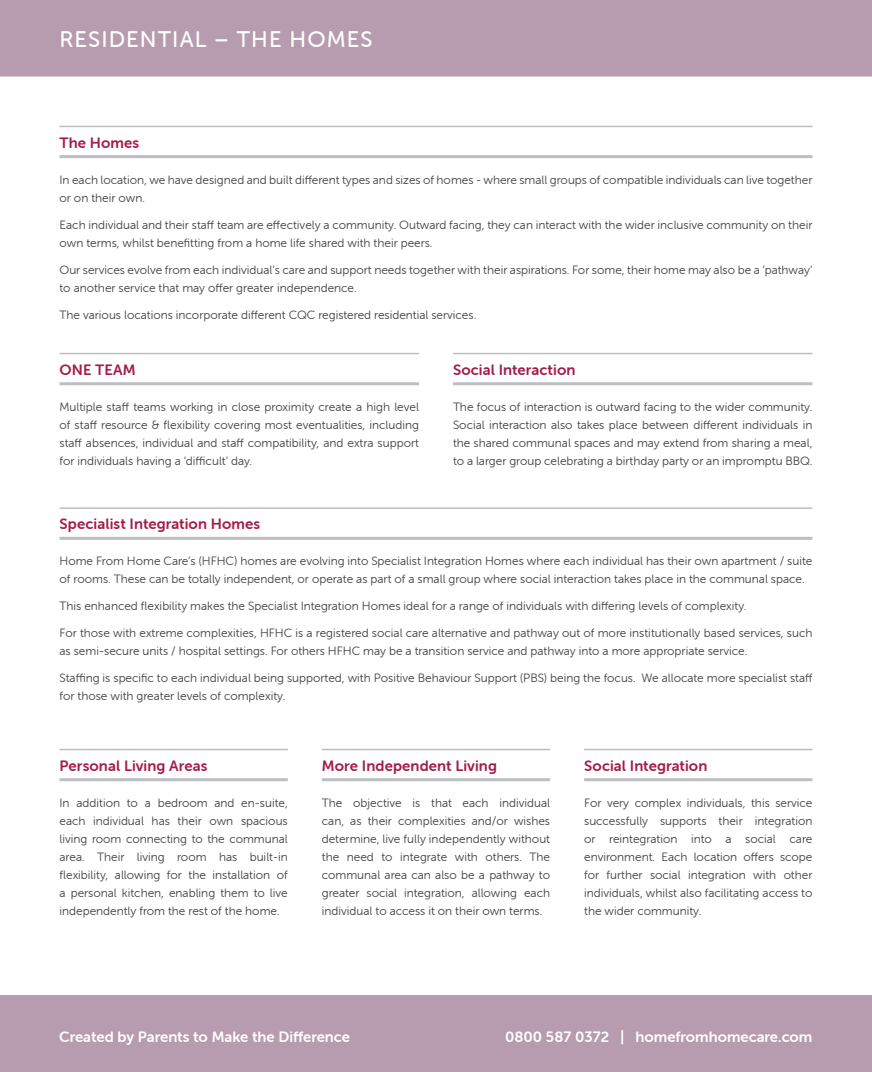
<style>
.page{position:relative;width:872px;height:1072px;background:#fff}
.page>*{position:absolute;margin:0;border:0;box-sizing:border-box;transform-origin:0 0}
.t1{font:22.5px "Museo Sans Rounded 500";letter-spacing:.05em;color:#fff}
.t2{font:15px "Museo Sans Rounded 700";letter-spacing:.01em;color:#a41d46}
.t3{font:15px "Museo Sans Rounded 700";color:#fff}
.t4{font:12px/18px "Museo Sans Rounded 300";color:#414042}
</style>
<div class="page">
<div style="left:0;top:0;width:872px;height:77px;background:#b79bae"></div>
<div style="left:0;top:995px;width:872px;height:76px;background:#b79bae"></div>
<hr style="left:60px;top:126px;width:752px;height:1px;background:#bcbec0">
<hr style="left:60px;top:155px;width:752px;height:3px;background:#bcbec0">
<hr style="left:60px;top:353px;width:359px;height:1px;background:#bcbec0">
<hr style="left:60px;top:382px;width:359px;height:3px;background:#bcbec0">
<hr style="left:453px;top:353px;width:359px;height:1px;background:#bcbec0">
<hr style="left:453px;top:382px;width:359px;height:3px;background:#bcbec0">
<hr style="left:60px;top:507px;width:752px;height:2px;background:#bcbec0">
<hr style="left:60px;top:537px;width:752px;height:3px;background:#bcbec0">
<hr style="left:60px;top:748px;width:228px;height:2px;background:#bcbec0">
<hr style="left:60px;top:778px;width:228px;height:3px;background:#bcbec0">
<hr style="left:322px;top:748px;width:228px;height:2px;background:#bcbec0">
<hr style="left:322px;top:778px;width:228px;height:3px;background:#bcbec0">
<hr style="left:584px;top:748px;width:228px;height:2px;background:#bcbec0">
<hr style="left:584px;top:778px;width:228px;height:3px;background:#bcbec0">
<h1 class="t1" style="left:60px;top:27px;width:315px">RESIDENTIAL – THE HOMES</h1>
<p class="t2" style="left:60px;top:134px;width:81px">The Homes</p>
<p class="t4" style="left:60px;top:171px;width:754px">In each location, we have designed and built different types and sizes of homes - where small groups of compatible individuals can live together or on their own.</p>
<p class="t4" style="left:60px;top:216px;width:754px">Each individual and their staff team are effectively a community. Outward facing, they can interact with the wider inclusive community on their own terms, whilst benefitting from a home life shared with their peers.</p>
<p class="t4" style="left:60px;top:261px;width:754px">Our services evolve from each individual’s care and support needs together with their aspirations. For some, their home may also be a ‘pathway’ to another service that may offer greater independence.</p>
<p class="t4" style="left:60px;top:306px;width:418px">The various locations incorporate different CQC registered residential services.</p>
<p class="t2" style="left:60px;top:361px;width:78px">ONE TEAM</p>
<p class="t4" style="left:60px;top:398px;width:361px;text-align:justify">Multiple staff teams working in close proximity create a high level of staff resource &amp; flexibility covering most eventualities, including staff absences, individual and staff compatibility, and extra support for individuals having a ‘difficult’ day.</p>
<p class="t2" style="left:453px;top:361px;width:124px">Social Interaction</p>
<p class="t4" style="left:453px;top:398px;width:361px;text-align:justify">The focus of interaction is outward facing to the wider community.<br>Social interaction also takes place between different individuals in the shared communal spaces and may extend from sharing a meal, to a larger group celebrating a birthday party or an impromptu BBQ.</p>
<p class="t2" style="left:60px;top:516px;width:202px">Specialist Integration Homes</p>
<p class="t4" style="left:60px;top:552px;width:754px">Home From Home Care’s (HFHC) homes are evolving into Specialist Integration Homes where each individual has their own apartment / suite of rooms. These can be totally independent, or operate as part of a small group where social interaction takes place in the communal space.</p>
<p class="t4" style="left:60px;top:597px;width:688px">This enhanced flexibility makes the Specialist Integration Homes ideal for a range of individuals with differing levels of complexity.</p>
<p class="t4" style="left:60px;top:624px;width:754px">For those with extreme complexities, HFHC is a registered social care alternative and pathway out of more institutionally based services, such as semi-secure units / hospital settings. For others HFHC may be a transition service and pathway into a more appropriate service.</p>
<p class="t4" style="left:60px;top:669px;width:754px">Staffing is specific to each individual being supported, with Positive Behaviour Support (PBS) being the focus. We allocate more specialist staff for those with greater levels of complexity.</p>
<p class="t2" style="left:60px;top:757px;width:150px">Personal Living Areas</p>
<p class="t4" style="left:60px;top:793px;width:230px;text-align:justify">In addition to a bedroom and en-suite, each individual has their own spacious living room connecting to the communal area. Their living room has built-in flexibility, allowing for the installation of a personal kitchen, enabling them to live independently from the rest of the home.</p>
<p class="t2" style="left:322px;top:757px;width:177px">More Independent Living</p>
<p class="t4" style="left:322px;top:793px;width:230px;text-align:justify">The objective is that each individual can, as their complexities and/or wishes determine, live fully independently without the need to integrate with others. The communal area can also be a pathway to greater social integration, allowing each individual to access it on their own terms.</p>
<p class="t2" style="left:584px;top:757px;width:125px">Social Integration</p>
<p class="t4" style="left:584px;top:793px;width:230px;text-align:justify">For very complex individuals, this service successfully supports their integration or reintegration into a social care environment. Each location offers scope for further social integration with other individuals, whilst also facilitating access to the wider community.</p>
<p class="t3" style="left:59px;top:1028px;width:292px">Created by Parents to Make the Difference</p>
<p class="t3" style="left:505px;top:1028px;width:309px">0800 587 0372 | homefromhomecare.com</p>
</div>
